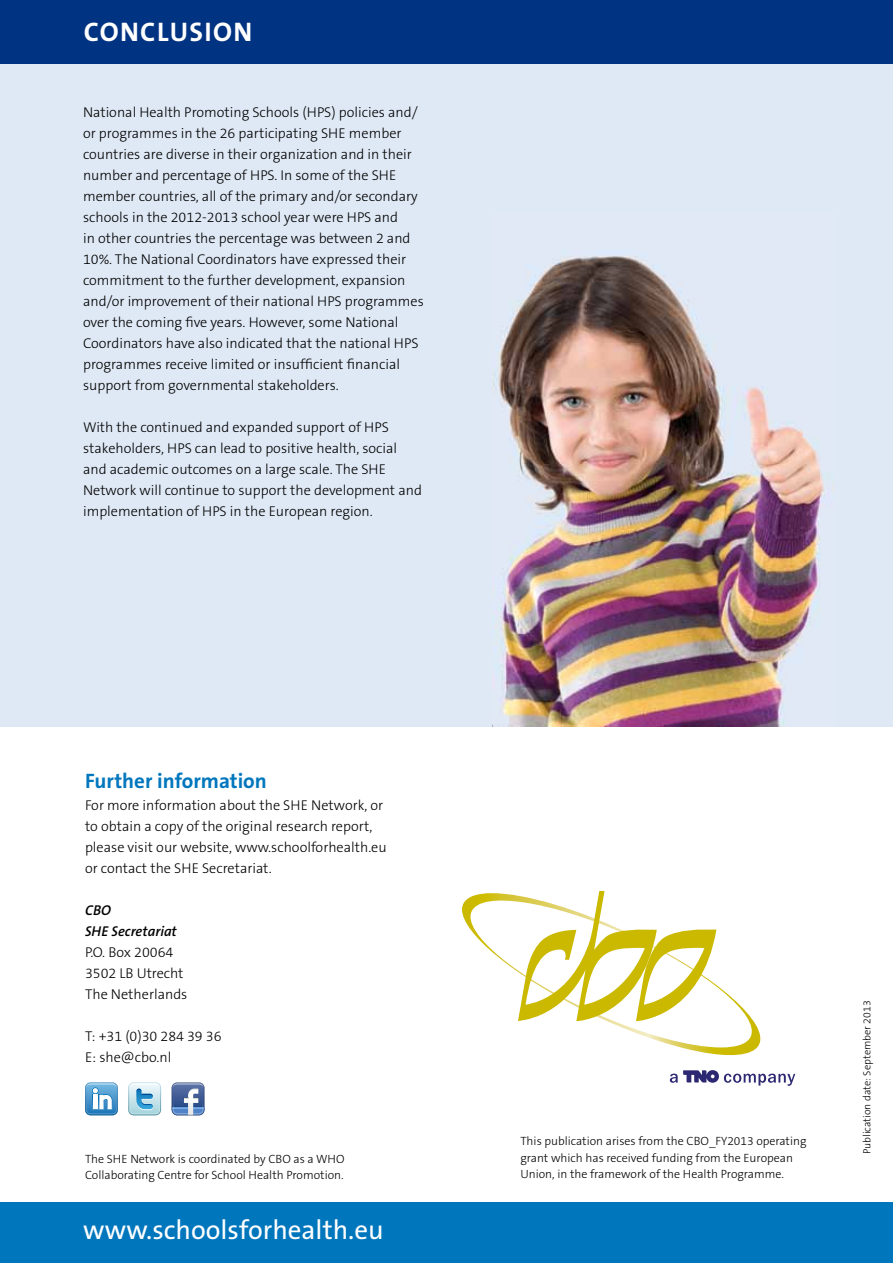
<style>
.page{position:relative;width:893px;height:1263px;background:#fff}
.page>*{position:absolute;margin:0;border:0;box-sizing:border-box;transform-origin:0 0}
.t1{font:27px "The Sans B5 Plain";color:#fff}
.t2{font:700 27px "The Sans B7";color:#fff}
.t3{font:700 21px "The Sans B7";color:#0076bd}
.t4{font:300 14.25px/21px "The Sans B3";color:#000}
.t5{font:italic 600 14.25px/21px "The Sans B6";color:#000}
.t6{font:300 12px/16.5px "The Sans B3";color:#000}
.t7{font:300 10.5px "The Sans B3";color:#000}
</style>
<div class="page">
<div style="left:0;top:31px;width:893px;height:695px;background:#dfe9f5"></div>
<svg style="left:462px;top:893px;width:299px;height:163px"></svg>
<svg style="left:518px;top:891px;width:198px;height:130px"></svg>
<svg style="left:670px;top:1070px;width:125px;height:16px"></svg>
<div style="left:0;top:1202px;width:893px;height:61px;background:#0076bd"></div>
<div style="left:0;top:0;width:893px;height:64px;background:#003382"></div>
<svg style="left:172px;top:1082px;width:32px;height:33px"></svg>
<svg style="left:128px;top:1082px;width:33px;height:33px"></svg>
<svg style="left:85px;top:1082px;width:33px;height:33px"></svg>
<img style="left:492px;top:256px;width:342px;height:470px">
<h1 class="t2" style="left:84px;top:15px;width:166px">Conclusion</h1>
<p class="t4" style="left:83px;top:102px;width:342px">National Health Promoting Schools (HPS) policies and/ or programmes in the 26 participating SHE member countries are diverse in their organization and in their number and percentage of HPS. In some of the SHE member countries, all of the primary and/or secondary schools in the 2012-2013 school year were HPS and<br>in other countries the percentage was between 2 and 10%. The National Coordinators have expressed their commitment to the further development, expansion and/or improvement of their national HPS programmes over the coming five years. However, some National Coordinators have also indicated that the national HPS programmes receive limited or insufficient financial support from governmental stakeholders.</p>
<p class="t4" style="left:83px;top:417px;width:340px">With the continued and expanded support of HPS stakeholders, HPS can lead to positive health, social and academic outcomes on a large scale. The SHE Network will continue to support the development and implementation of HPS in the European region.</p>
<h2 class="t3" style="left:85px;top:767px;width:183px">Further information</h2>
<p class="t4" style="left:85px;top:795px;width:303px">For more information about the SHE Network, or to obtain a copy of the original research report, please visit our website, www.schoolforhealth.eu or contact the SHE Secretariat.</p>
<p class="t5" style="left:85px;top:900px;width:93px">CBO<br>SHE Secretariat</p>
<p class="t4" style="left:85px;top:942px;width:104px">P.O. Box 20064<br>3502 LB Utrecht<br>The Netherlands</p>
<p class="t4" style="left:85px;top:1026px;width:138px">T: +31 (0)30 284 39 36<br>E: she@cbo.nl</p>
<p class="t6" style="left:85px;top:1150px;width:261px">The SHE Network is coordinated by CBO as a WHO<br>Collaborating Centre for School Health Promotion.</p>
<h1 class="t1" style="left:83px;top:1213px;width:302px">www.schoolsforhealth.eu</h1>
<p class="t6" style="left:520px;top:1133px;width:288px">This publication arises from the CBO_FY2013 operating grant which has received funding from the European<br>Union, in the framework of the Health Programme.</p>
<p class="t7" style="left:860px;top:1154px;width:155px;rotate:-90deg">Publication date: September 2013</p>
</div>
